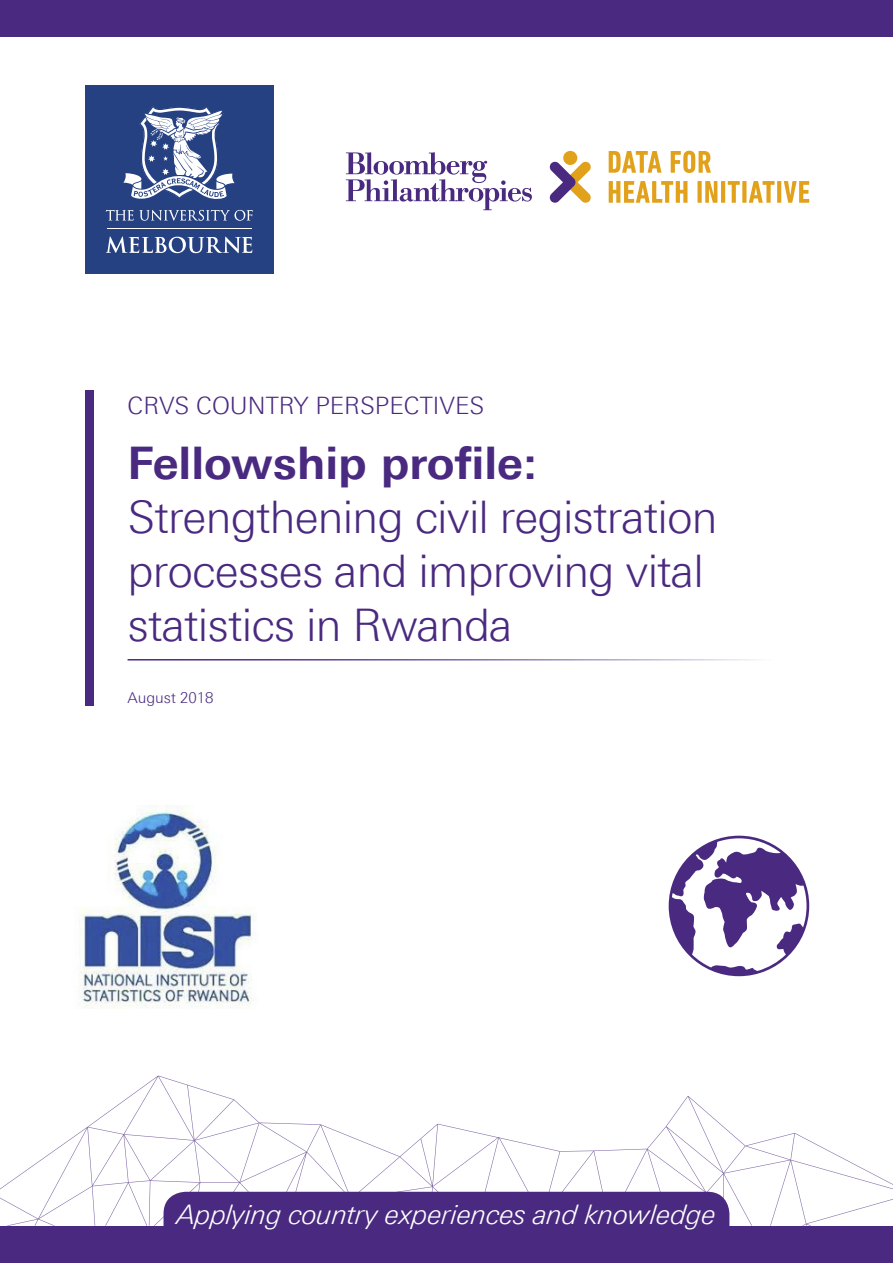
<style>
.page{position:relative;width:893px;height:1263px;background:#fff}
.page>*{position:absolute;margin:0;border:0;box-sizing:border-box;transform-origin:0 0}
.t1{font:300 45px/54px "Linotype Univers 330";letter-spacing:-.02em;color:#4a2a80}
.t2{font:700 45px "Linotype Univers 630";color:#4a2a80}
.t3{font:27px "Linotype Univers 331 Light It";color:#fff}
.t4{font:300 24px "Linotype Univers 330";color:#4a2a80}
.t5{font:300 15px "Linotype Univers 330";color:#4a2a80}
</style>
<div class="page">
<svg style="left:0;top:1075px;width:893px;height:151px"></svg>
<div style="left:0;top:1226px;width:893px;height:37px;background:#4a2a80"></div>
<div style="left:164px;top:1192px;width:565px;height:34px;background:#4a2a80"></div>
<div style="left:0;top:0;width:893px;height:37px;background:#4a2a80"></div>
<svg style="left:609px;top:151px;width:52px;height:22px"></svg>
<svg style="left:671px;top:151px;width:40px;height:22px"></svg>
<svg style="left:609px;top:181px;width:78px;height:22px"></svg>
<div style="left:697px;top:181px;width:5px;height:22px;background:#e2a11b"></div>
<svg style="left:705px;top:181px;width:12px;height:22px"></svg>
<hr style="left:721px;top:181px;width:4px;height:22px;background:#e2a11b">
<svg style="left:728px;top:181px;width:12px;height:22px"></svg>
<svg style="left:742px;top:181px;width:4px;height:22px"></svg>
<svg style="left:749px;top:181px;width:26px;height:22px"></svg>
<svg style="left:777px;top:181px;width:4px;height:22px"></svg>
<svg style="left:784px;top:181px;width:25px;height:22px"></svg>
<svg style="left:346px;top:152px;width:186px;height:58px"></svg>
<svg style="left:549px;top:161px;width:42px;height:42px"></svg>
<div style="left:563px;top:151px;width:14px;height:14px;background:#e2a11b;border-radius:50%"></div>
<div style="left:85px;top:85px;width:188px;height:188px;background:#254182"></div>
<svg style="left:106px;top:210px;width:147px;height:11px"></svg>
<hr style="left:107px;top:228px;width:145px;height:1px;background:#fff">
<svg style="left:106px;top:236px;width:146px;height:17px"></svg>
<svg style="left:123px;top:106px;width:112px;height:93px"></svg>
<div style="left:85px;top:390px;width:9px;height:316px;background:#4a2a80"></div>
<svg style="left:669px;top:836px;width:140px;height:140px"></svg>
<img style="left:78px;top:805px;width:174px;height:203px">
<p class="t4" style="left:128px;top:391px;width:358px">CRVS COUNTRY PERSPECTIVES</p>
<p class="t2" style="left:128px;top:435px;width:411px">Fellowship profile:</p>
<p class="t1" style="left:128px;top:489px;width:592px">Strengthening civil registration processes and improving vital statistics in Rwanda</p>
<p class="t5" style="left:128px;top:689px;width:88px">August 2018</p>
<p class="t3" style="left:177px;top:1198px;width:540px">Applying country experiences and knowledge</p>
</div>
